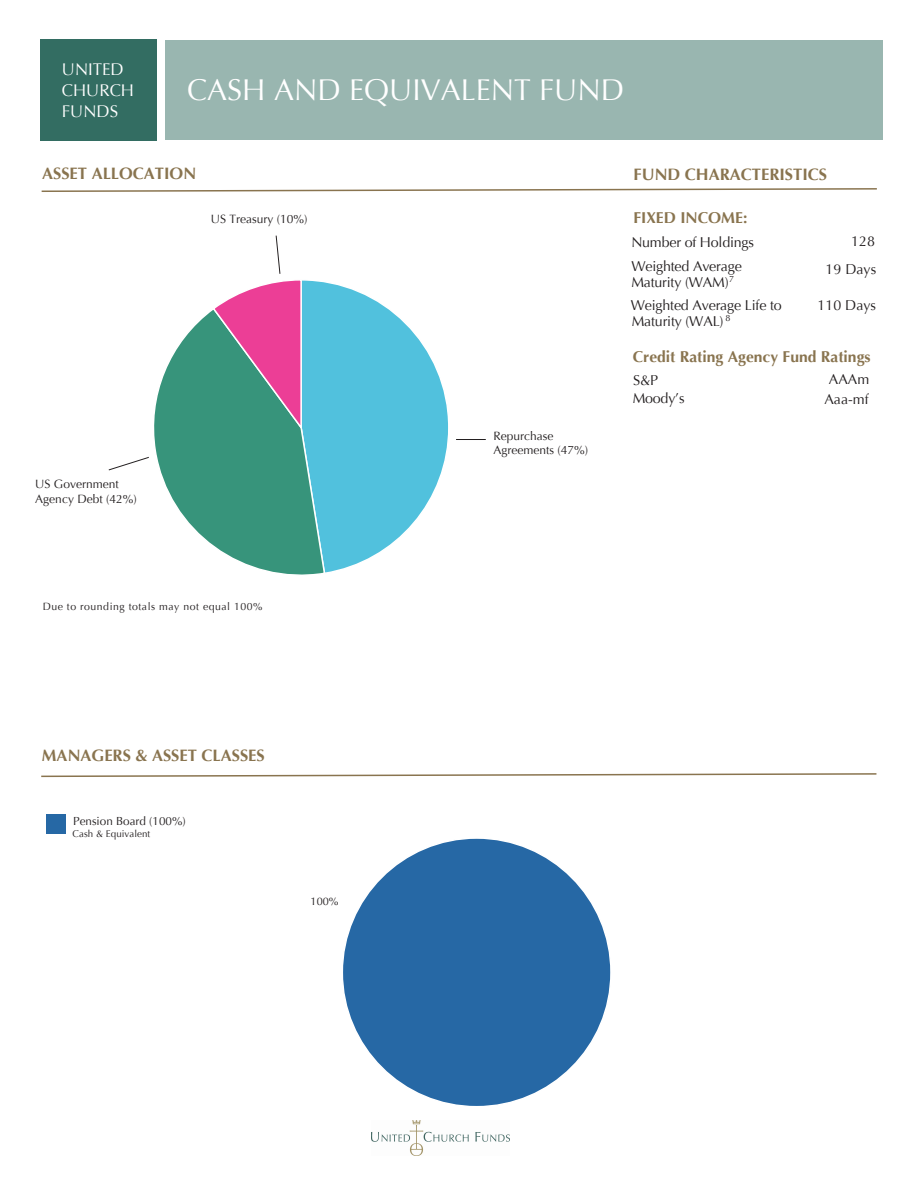
<style>
.page{position:relative;width:918px;height:1188px;background:#fff}
.page>*{position:absolute;margin:0;border:0;box-sizing:border-box;transform-origin:0 0}
.t1{font:30px "Optima";color:#fff}
.t2{font:16.8px/21.5px "Optima";color:#fff}
.t3{font:700 16.5px "Optima";color:#89744f}
.t4{font:700 15.6px "Optima";color:#89744f}
.t5{font:14.25px/24.8px "Optima";letter-spacing:-.015em;color:#231f20}
.t6{font:12px/14.4px "Optima";color:#231f20}
.t7{font:11.7px "Optima";color:#231f20}
.t8{font:10.95px "Optima";color:#231f20}
.t9{font:10.5px "Optima";letter-spacing:.05em;color:#231f20}
.t10{font:9.75px "Optima";letter-spacing:.005em;color:#231f20}
.t11{font:9px "Optima";color:#231f20}
</style>
<div class="page">
<div style="left:47px;top:814px;width:19px;height:20px;background:#2668a5"></div>
<div style="left:41px;top:39px;width:116px;height:102px;background:#336d62"></div>
<hr style="left:456px;top:439px;width:30px;height:1px;background:#231f20">
<div style="left:165px;top:40px;width:718px;height:100px;background:#99b6b0"></div>
<svg style="left:41px;top:773px;width:836px;height:5px"></svg>
<svg style="left:41px;top:188px;width:836px;height:4px"></svg>
<img style="left:372px;top:1121px;width:137px;height:34px">
<svg style="left:108px;top:458px;width:37px;height:13px"></svg>
<div style="left:342px;top:838px;width:269px;height:269px;background:#2668a5;border-radius:50%"></div>
<svg style="left:145px;top:311px;width:66px;height:233px"></svg>
<svg style="left:211px;top:235px;width:237px;height:340px"></svg>
<p class="t2" style="left:62px;top:58px;width:74px">UNITED<br>CHURCH<br>FUNDS</p>
<p class="t1" style="left:187px;top:72px;width:438px">CASH AND EQUIVALENT FUND</p>
<p class="t3" style="left:42px;top:164px;width:156px">ASSET ALLOCATION</p>
<p class="t6" style="left:211px;top:212px;width:98px">US Treasury (10%)</p>
<p class="t6" style="left:35px;top:477px;width:103px">US Government<br>Agency Debt (42%)</p>
<p class="t6" style="left:494px;top:428px;width:96px">Repurchase<br>Agreements (47%)</p>
<p class="t3" style="left:634px;top:164px;width:195px">FUND CHARACTERISTICS</p>
<p class="t4" style="left:633px;top:209px;width:116px">FIXED INCOME:</p>
<p class="t5" style="left:631px;top:229px;width:124px">Number of Holdings<br>Weighted Average</p>
<p class="t5" style="left:631px;top:271px;width:152px;line-height:23.2px">Maturity (WAM)<br>Weighted Average Life to</p>
<p class="t5" style="left:632px;top:309px;width:93px">Maturity (WAL)</p>
<p class="t5" style="left:826px;top:228px;width:52px;line-height:27.8px;text-align:right">128<br>19 Days</p>
<p class="t5" style="left:818px;top:293px;width:60px">110 Days</p>
<p class="t11" style="left:729px;top:274px;width:7px">7</p>
<p class="t11" style="left:725px;top:313px;width:7px">8</p>
<p class="t4" style="left:633px;top:347px;width:239px">Credit Rating Agency Fund Ratings</p>
<p class="t5" style="left:824px;top:387px;width:46px">Aaa-mf</p>
<p class="t5" style="left:829px;top:367px;width:42px">AAAm</p>
<p class="t5" style="left:633px;top:371px;width:53px;line-height:18.8px">S&amp;P<br>Moody’s</p>
<p class="t9" style="left:43px;top:601px;width:221px">Due to rounding totals may not equal 100%</p>
<p class="t3" style="left:42px;top:745px;width:224px">MANAGERS &amp; ASSET CLASSES</p>
<p class="t7" style="left:73px;top:814px;width:114px">Pension Board (100%)</p>
<p class="t10" style="left:73px;top:828px;width:79px">Cash &amp; Equivalent</p>
<p class="t8" style="left:311px;top:894px;width:29px">100%</p>
</div>
